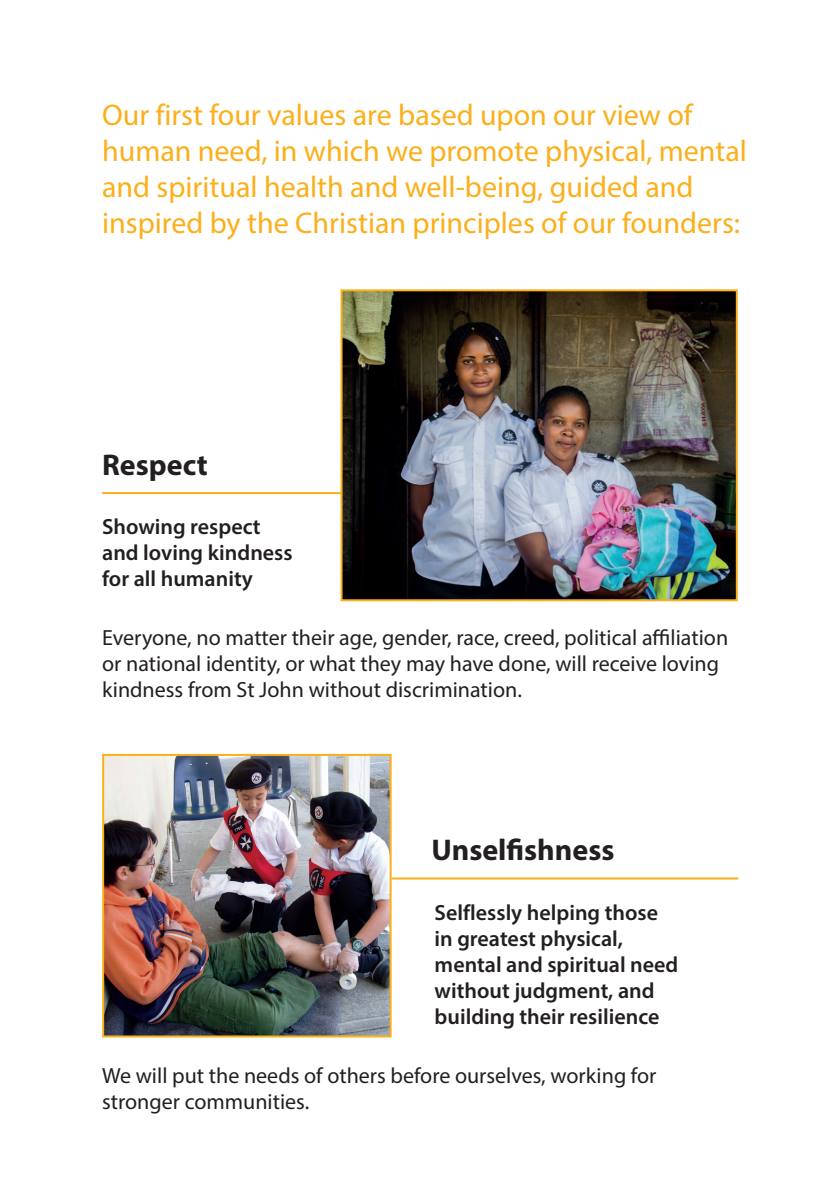
<style>
.page{position:relative;width:840px;height:1191px;background:#fff}
.page>*{position:absolute;margin:0;border:0;box-sizing:border-box;transform-origin:0 0}
.Heading_2{font:30px/36px "Myriad Pro";color:#fbaf1b}
.Heading_3{font:700 30px "Myriad Pro";color:#231f20}
.Body{font:22px/26px "Myriad Pro";color:#231f20}
.Value_Description{font:600 22px/26px "Myriad Pro";color:#231f20}
</style>
<div class="page">
<hr style="left:102px;top:492px;width:267px;height:2px;background:#fbaf1b">
<img style="left:343px;top:292px;width:391px;height:306px">
<div style="left:340px;top:289px;width:397px;height:312px;border:2px solid #fbaf1b"></div>
<hr style="left:391px;top:877px;width:347px;height:2px;background:#fbaf1b">
<img style="left:105px;top:757px;width:283px;height:277px">
<div style="left:102px;top:754px;width:289px;height:283px;border:2px solid #fbaf1b"></div>
<p class="Heading_2" style="left:102px;top:96px;width:646px">Our first four values are based upon our view of human need, in which we promote physical, mental and spiritual health and well-being, guided and inspired by the Christian principles of our founders:</p>
<p class="Heading_3" style="left:102px;top:445px;width:107px">Respect</p>
<p class="Value_Description" style="left:102px;top:513px;width:192px">Showing respect and loving kindness for all humanity</p>
<p class="Body" style="left:102px;top:624px;width:627px">Everyone, no matter their age, gender, race, creed, political affiliation or national identity, or what they may have done, will receive loving kindness from St John without discrimination.</p>
<p class="Heading_3" style="left:431px;top:830px;width:184px">Unselfishness</p>
<p class="Value_Description" style="left:434px;top:898px;width:245px">Selflessly helping those in greatest physical, mental and spiritual need without judgment, and building their resilience</p>
<p class="Body" style="left:102px;top:1061px;width:555px">We will put the needs of others before ourselves, working for stronger communities.</p>
</div>
